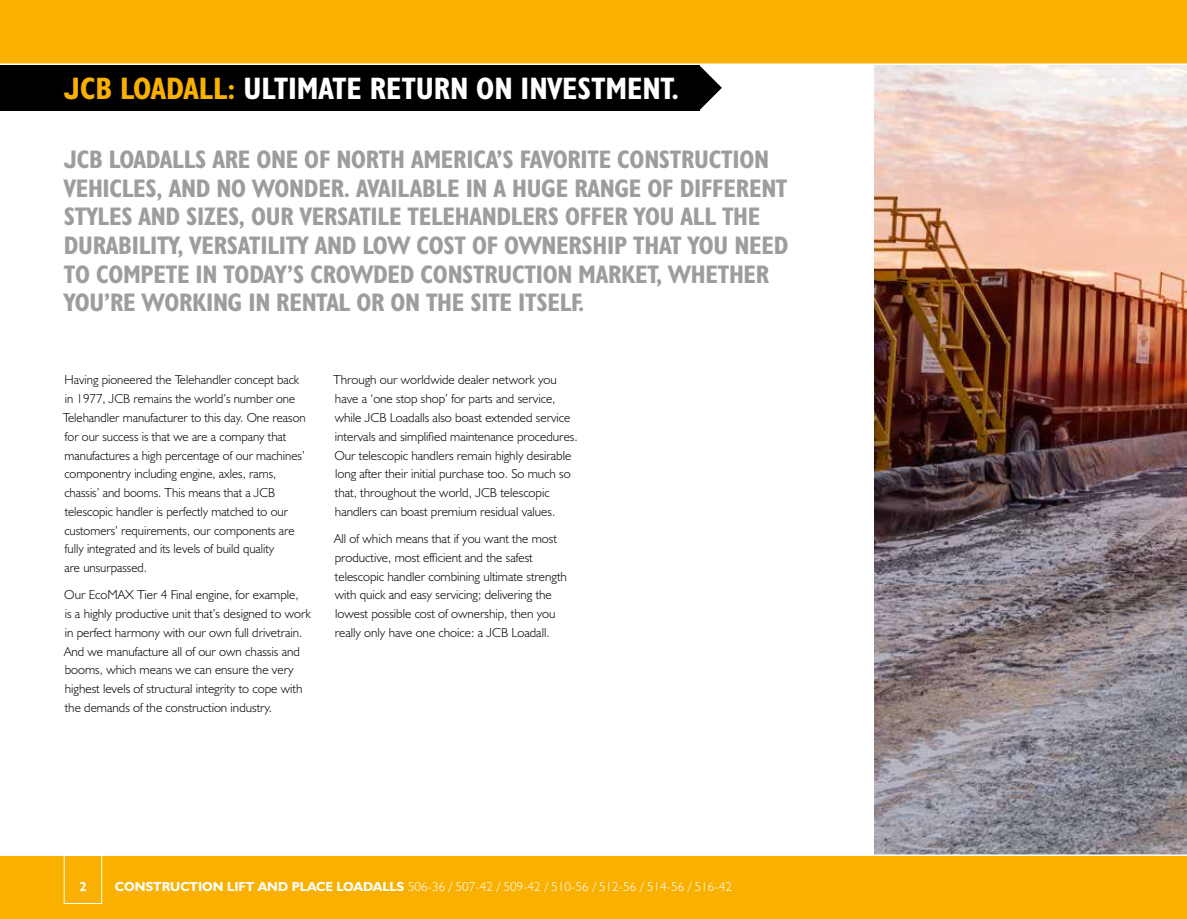
<style>
.page{position:relative;width:1187px;height:919px;background:#fff}
.page>*{position:absolute;margin:0;border:0;box-sizing:border-box;transform-origin:0 0}
.t1{font:31.2px "JCB Bold Condensed";color:#fff}
.t2{font:25.5px/28.5px "JCB Bold Condensed";letter-spacing:-.01em;color:#9c9d9d}
.t3{font:300 13.2px/18.8px "JCB Euro";color:#000}
.t4{font:13.2px "JCB Light";color:#fff}
.t5{font:13.2px "JCB Bold";color:#fff}
.s1{color:#f9b000}
.s2{font-family:"JCB Bold"}
</style>
<div class="page">
<svg style="left:699px;top:65px;width:22px;height:45px"></svg>
<div style="left:0;top:54px;width:699px;height:57px;background:#000"></div>
<img style="left:874px;top:65px;width:312px;height:789px">
<div style="left:0;top:0;width:1186px;height:64px;background:#f9b000"></div>
<div style="left:0;top:855px;width:1186px;height:63px;background:#f9b000"></div>
<hr style="left:0;top:63px;width:1186px;height:2px;background:#fff">
<div style="left:64px;top:855px;width:38px;height:48px;border:1px solid #fff"></div>
<h1 class="t1" style="left:64px;top:69px;width:616px"><span class="s1">JCB LOADALL:</span> ULTIMATE RETURN ON INVESTMENT.</h1>
<p class="t2" style="left:64px;top:145px;width:726px">JCB LOADALLS ARE ONE OF NORTH AMERICA’S FAVORITE CONSTRUCTION VEHICLES, AND NO WONDER. AVAILABLE IN A HUGE RANGE OF DIFFERENT STYLES AND SIZES, OUR VERSATILE TELEHANDLERS OFFER YOU ALL THE DURABILITY, VERSATILITY AND LOW COST OF OWNERSHIP THAT YOU NEED TO COMPETE IN TODAY’S CROWDED CONSTRUCTION MARKET, WHETHER YOU’RE WORKING IN RENTAL OR ON THE SITE ITSELF.</p>
<p class="t3" style="left:63px;top:370px;width:244px">Having pioneered the Telehandler concept back in 1977, JCB remains the world’s number one Telehandler manufacturer to this day. One reason for our success is that we are a company that manufactures a high percentage of our machines’ componentry including engine, axles, rams, chassis’ and booms. This means that a JCB telescopic handler is perfectly matched to our customers’ requirements, our components are fully integrated and its levels of build quality<br>are unsurpassed.</p>
<p class="t3" style="left:64px;top:585px;width:248px">Our EcoMAX Tier 4 Final engine, for example,<br>is a highly productive unit that’s designed to work in perfect harmony with our own full drivetrain.<br>And we manufacture all of our own chassis and booms, which means we can ensure the very highest levels of structural integrity to cope with the demands of the construction industry.</p>
<p class="t3" style="left:333px;top:370px;width:246px">Through our worldwide dealer network you have a ‘one stop shop’ for parts and service, while JCB Loadalls also boast extended service intervals and simplified maintenance procedures.<br>Our telescopic handlers remain highly desirable long after their initial purchase too. So much so that, throughout the world, JCB telescopic handlers can boast premium residual values.</p>
<p class="t3" style="left:334px;top:529px;width:234px">All of which means that if you want the most productive, most efficient and the safest telescopic handler combining ultimate strength with quick and easy servicing; delivering the lowest possible cost of ownership, then you really only have one choice: a JCB Loadall.</p>
<p class="t5" style="left:79px;top:877px;width:9px">2</p>
<p class="t4" style="left:115px;top:878px;width:618px"><span class="s2">CONSTRUCTION LIFT AND PLACE LOADALLS</span> 506-36 / 507-42 / 509-42 / 510-56 / 512-56 / 514-56 / 516-42</p>
</div>
